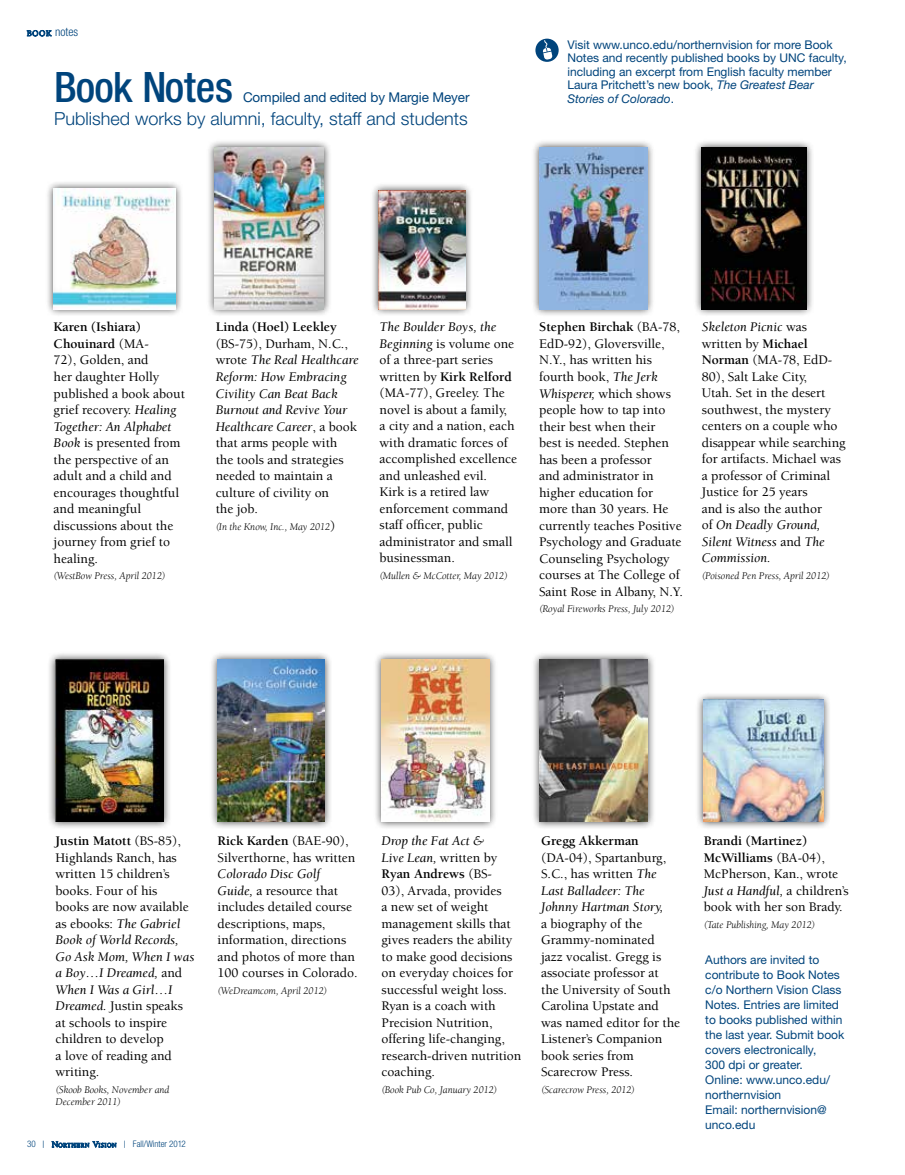
<style>
.page{position:relative;width:905px;height:1175px;background:#fff}
.page>*{position:absolute;margin:0;border:0;box-sizing:border-box;transform-origin:0 0}
.t1{font:500 condensed 42px "Helvetica Neue LT Std";color:#00447c}
.t2{font:300 18px "Helvetica Neue LT Std";color:#00447c}
.t3{font:500 13.5px/16.5px "Berkeley";color:#000}
.t4{font:italic 13.5px/16.5px "Berkeley";color:#000}
.t5{font:700 13.5px "Berkeley";color:#000}
.t6{font:13.5px "Helvetica Neue LT Std";letter-spacing:-.01em;color:#00447c}
.t7{font:12px/15px "Helvetica Neue LT Std";color:#00447c}
.t8{font:300 condensed 12px "Helvetica Neue LT Std";color:#00447c}
.t9{font:italic 10.5px/12px "Berkeley";color:#000}
.t10{font:300 condensed 9px "Helvetica Neue LT Std";color:#00447c}
.s1{font-family:"Berkeley";font-weight:500;font-stretch:normal;font-size:8.4px}
.s2{font-style:italic}
.s3{font-weight:700}
.s4{font-weight:400;font-style:italic}
.s5{font-weight:500;font-style:normal;font-size:13.5px}
.s6{font-family:"Berkeley";font-weight:500;font-stretch:normal}
.s7{font-family:"Berkeley";font-weight:500;font-stretch:normal;font-size:6.3px}
.s8{font-weight:500;font-style:normal}
</style>
<div class="page">
<svg style="left:52px;top:1141px;width:64px;height:7px"></svg>
<svg style="left:27px;top:30px;width:25px;height:6px"></svg>
<div style="left:45px;top:180px;width:138px;height:137px;background:#000;opacity:.75"></div>
<img style="left:54px;top:188px;width:121px;height:121px">
<div style="left:48px;top:651px;width:124px;height:178px;background:#000;opacity:.75"></div>
<img style="left:56px;top:659px;width:108px;height:162px">
<div style="left:209px;top:651px;width:123px;height:178px;background:#000;opacity:.75"></div>
<img style="left:218px;top:659px;width:106px;height:162px">
<div style="left:531px;top:651px;width:124px;height:178px;background:#000;opacity:.75"></div>
<img style="left:539px;top:659px;width:108px;height:162px">
<div style="left:373px;top:651px;width:124px;height:178px;background:#000;opacity:.75"></div>
<img style="left:381px;top:659px;width:108px;height:162px">
<div style="left:694px;top:691px;width:137px;height:138px;background:#000;opacity:.75"></div>
<img style="left:703px;top:700px;width:120px;height:121px">
<div style="left:206px;top:139px;width:126px;height:178px;background:#000;opacity:.75"></div>
<img style="left:215px;top:147px;width:109px;height:162px">
<div style="left:370px;top:183px;width:103px;height:134px;background:#000;opacity:.75"></div>
<img style="left:378px;top:191px;width:87px;height:118px">
<div style="left:531px;top:139px;width:124px;height:178px;background:#000;opacity:.75"></div>
<img style="left:539px;top:147px;width:108px;height:162px">
<div style="left:693px;top:139px;width:121px;height:178px;background:#000;opacity:.75"></div>
<img style="left:701px;top:147px;width:105px;height:162px">
<div style="left:535px;top:39px;width:23px;height:23px;background:#00447c;border-radius:50%"></div>
<svg style="left:542px;top:39px;width:10px;height:21px"></svg>
<p class="t8" style="left:27px;top:25px;width:53px"><span class="s1">BOOK</span> notes</p>
<h1 class="t1" style="left:54px;top:62px;width:181px">Book Notes</h1>
<p class="t6" style="left:243px;top:89px;width:228px">Compiled and edited by Margie Meyer</p>
<h2 class="t2" style="left:54px;top:107px;width:415px">Published works by alumni, faculty, staff and students</h2>
<p class="t7" style="left:567px;top:38px;width:281px;line-height:13.5px">Visit www.unco.edu/northernvision for more Book Notes and recently published books by UNC faculty, including an excerpt from English faculty member Laura Pritchett’s new book, <span class="s2">The Greatest Bear Stories of Colorado</span>.</p>
<p class="t3" style="left:54px;top:319px;width:133px"><span class="s3">Karen (Ishiara)<br>Chouinard</span> (MA-<br>72), Golden, and<br>her daughter Holly published a book about grief recovery. <span class="s4">Healing<br>Together: An Alphabet<br>Book</span> is presented from the perspective of an adult and a child and encourages thoughtful and meaningful discussions about the journey from grief to healing.</p>
<p class="t9" style="left:54px;top:570px;width:113px">(WestBow Press, April 2012)</p>
<p class="t5" style="left:216px;top:320px;width:123px">Linda (Hoel) Leekley</p>
<p class="t3" style="left:216px;top:336px;width:144px">(BS-75), Durham, N.C., wrote <span class="s4">The Real Healthcare<br>Reform: How Embracing<br>Civility Can Beat Back<br>Burnout and Revive Your<br>Healthcare Career</span>, a book that arms people with<br>the tools and strategies needed to maintain a culture of civility on<br>the job.</p>
<p class="t9" style="left:216px;top:520px;width:121px">(In the Know, Inc., May 2012<span class="s5">)</span></p>
<p class="t3" style="left:379px;top:319px;width:139px"><span class="s4">The Boulder Boys, the<br>Beginning</span> is volume one of a three-part series written by <span class="s3">Kirk Relford </span>(MA-77), Greeley. The novel is about a family,<br>a city and a nation, each with dramatic forces of accomplished excellence and unleashed evil.<br>Kirk is a retired law enforcement command staff officer, public administrator and small businessman.</p>
<p class="t9" style="left:379px;top:570px;width:130px">(Mullen &amp; McCotter, May 2012)</p>
<p class="t3" style="left:539px;top:319px;width:145px"><span class="s3">Stephen Birchak</span> (BA-78,<br>EdD-92), Gloversville,<br>N.Y., has written his fourth book, <span class="s4">The Jerk<br>Whisperer,</span> which shows people how to tap into their best when their<br>best is needed. Stephen has been a professor<br>and administrator in higher education for more than 30 years. He currently teaches Positive<br>Psychology and Graduate<br>Counseling Psychology courses at The College of<br>Saint Rose in Albany, N.Y.</p>
<p class="t9" style="left:539px;top:603px;width:137px">(Royal Fireworks Press, July 2012)</p>
<p class="t3" style="left:701px;top:319px;width:145px"><span class="s4">Skeleton Picnic</span> was written by <span class="s3">Michael<br>Norman</span> (MA-78, EdD-<br>80), Salt Lake City,<br>Utah. Set in the desert southwest, the mystery centers on a couple who disappear while searching for artifacts. Michael was a professor of Criminal<br>Justice for 25 years<br>and is also the author<br>of <span class="s4">On Deadly Ground,<br>Silent Witness</span> and <span class="s4">The<br>Commission.</span></p>
<p class="t9" style="left:701px;top:570px;width:129px">(Poisoned Pen Press, April 2012)</p>
<p class="t3" style="left:56px;top:833px;width:140px"><span class="s3">Justin Matott</span> (BS-85),<br>Highlands Ranch, has written 15 children’s books. Four of his<br>books are now available as ebooks: <span class="s4">The Gabriel<br>Book of World Records,<br>Go Ask Mom, When I was a Boy…I Dreamed,</span> and<br><span class="s4">When I Was a Girl…I<br>Dreamed.</span> Justin speaks at schools to inspire children to develop<br>a love of reading and writing.</p>
<p class="t9" style="left:56px;top:1083px;width:115px">(Skoob Books, November and<br>December 2011)</p>
<p class="t10" style="left:27px;top:1138px;width:160px">30 <span class="s6">|</span> <span class="s6">N</span><span class="s7">ORTHERN</span> <span class="s6">V</span><span class="s7">ISION</span> <span class="s6">|</span> Fall/Winter 2012</p>
<p class="t3" style="left:218px;top:833px;width:139px"><span class="s3">Rick Karden</span> (BAE-90),<br>Silverthorne, has written</p>
<p class="t3" style="left:218px;top:866px;width:141px"><span class="s4">Colorado Disc Golf<br>Guide,</span> a resource that includes detailed course descriptions, maps, information, directions and photos of more than<br>100 courses in Colorado.</p>
<p class="t9" style="left:218px;top:984px;width:111px">(WeDreamcom, April 2012)</p>
<p class="t3" style="left:381px;top:833px;width:141px"><span class="s4">Drop the Fat Act &amp;<br>Live Lean,</span> written by<br><span class="s3">Ryan Andrews</span> (BS-<br>03), Arvada, provides<br>a new set of weight management skills that gives readers the ability to make good decisions on everyday choices for successful weight loss.<br>Ryan is a coach with<br>Precision Nutrition, offering life-changing, research-driven nutrition coaching.</p>
<p class="t9" style="left:381px;top:1083px;width:117px">(Book Pub Co, January 2012)</p>
<p class="t5" style="left:541px;top:833px;width:99px">Gregg Akkerman</p>
<p class="t4" style="left:541px;top:849px;width:127px"><span class="s8">(DA-04), Spartanburg,<br>S.C., has written</span> The<br>Last Balladeer: The<br>Johnny Hartman Story,</p>
<p class="t3" style="left:541px;top:915px;width:141px">a biography of the<br>Grammy-nominated<br>jazz vocalist. Gregg is associate professor at<br>the University of South<br>Carolina Upstate and was named editor for the<br>Listener’s Companion book series from<br>Scarecrow Press.</p>
<p class="t9" style="left:541px;top:1083px;width:95px">(Scarecrow Press, 2012)</p>
<p class="t3" style="left:703px;top:833px;width:146px"><span class="s3">Brandi (Martinez)<br>McWilliams</span> (BA-04),<br>McPherson, Kan., wrote<br><span class="s4">Just a Handful,</span> a children’s book with her son Brady.</p>
<p class="t9" style="left:703px;top:918px;width:113px">(Tate Publishing, May 2012)</p>
<p class="t7" style="left:705px;top:951px;width:141px">Authors are invited to contribute to Book Notes c/o Northern Vision Class<br>Notes. Entries are limited to books published within the last year. Submit book covers electronically,<br>300 dpi or greater.<br>Online: www.unco.edu/ northernvision<br>Email: northernvision@ unco.edu</p>
</div>
